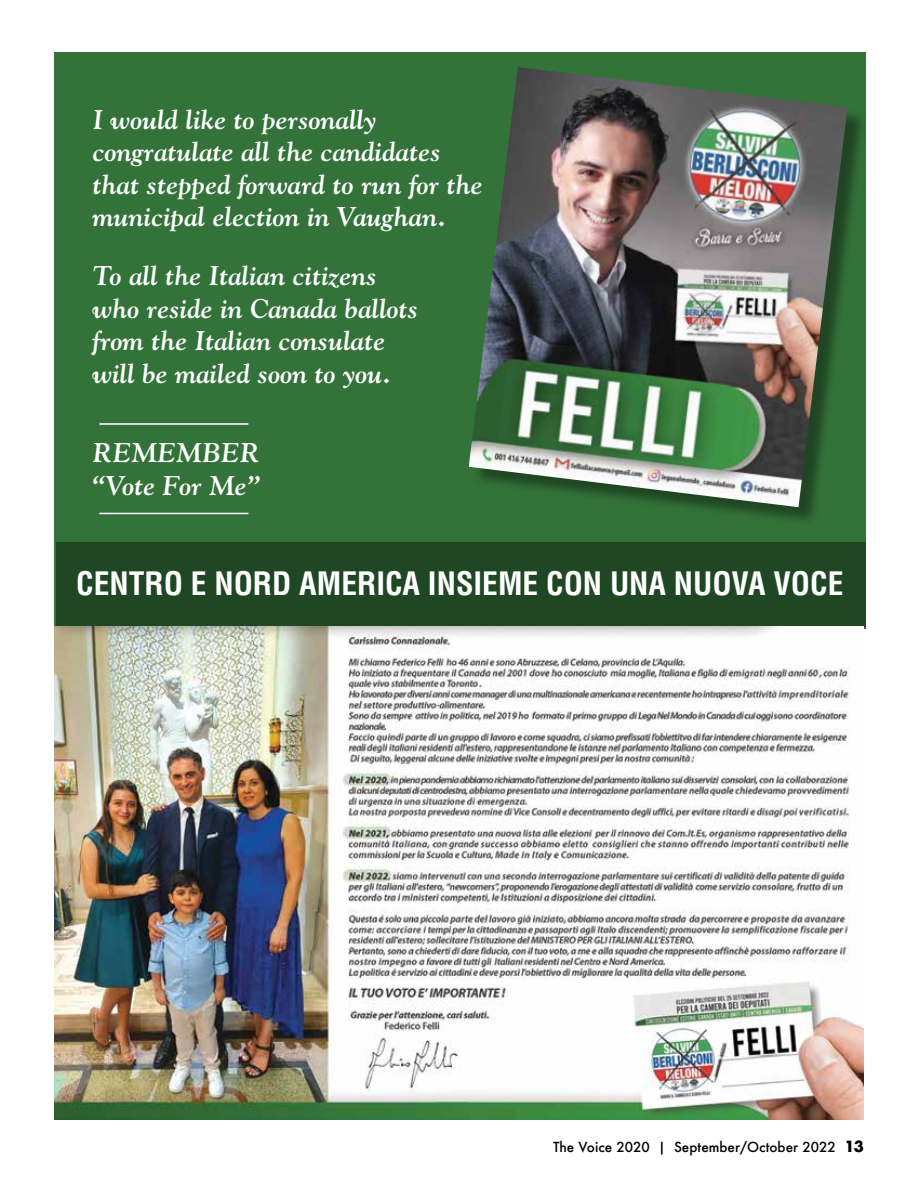
<style>
.page{position:relative;width:918px;height:1188px;background:#fff}
.page>*{position:absolute;margin:0;border:0;box-sizing:border-box;transform-origin:0 0}
.t1{font:700 condensed 31.5px "Helvetica LT Std";color:#fff}
.t2{font:italic 700 27px/32.4px "Goudy";color:#fff}
.t3{font:italic 700 27px/32.4px "Goudy";letter-spacing:.025em;color:#fff}
.t4{font:500 13.5px "Futura";color:#000}
.s1{font-weight:700;font-size:15px}
</style>
<div class="page">
<div style="left:54px;top:52px;width:812px;height:577px;background:#337339"></div>
<div style="left:56px;top:542px;width:810px;height:84px;background:#1f4723"></div>
<div style="left:472px;top:70px;width:395px;height:457px;background:#000;opacity:.4"></div>
<img style="left:469px;top:67px;width:379px;height:440px">
<hr style="left:99px;top:513px;width:149px;height:1px;background:#fff">
<hr style="left:99px;top:423px;width:149px;height:2px;background:#fff">
<img style="left:55px;top:626px;width:809px;height:493px">
<p class="t2" style="left:93px;top:103px;width:391px">I would like to personally congratulate all the candidates that stepped forward to run for the municipal election in Vaughan.</p>
<p class="t2" style="left:93px;top:259px;width:327px">To all the Italian citizens who reside in Canada ballots from the Italian consulate will be mailed soon to you.</p>
<p class="t3" style="left:93px;top:436px;width:169px">REMEMBER “Vote For Me”</p>
<p class="t1" style="left:76px;top:564px;width:769px">CENTRO E NORD AMERICA INSIEME CON UNA NUOVA VOCE</p>
<p class="t4" style="left:553px;top:1137px;width:312px">The Voice 2020 | September/October 2022 <span class="s1">13</span></p>
</div>
